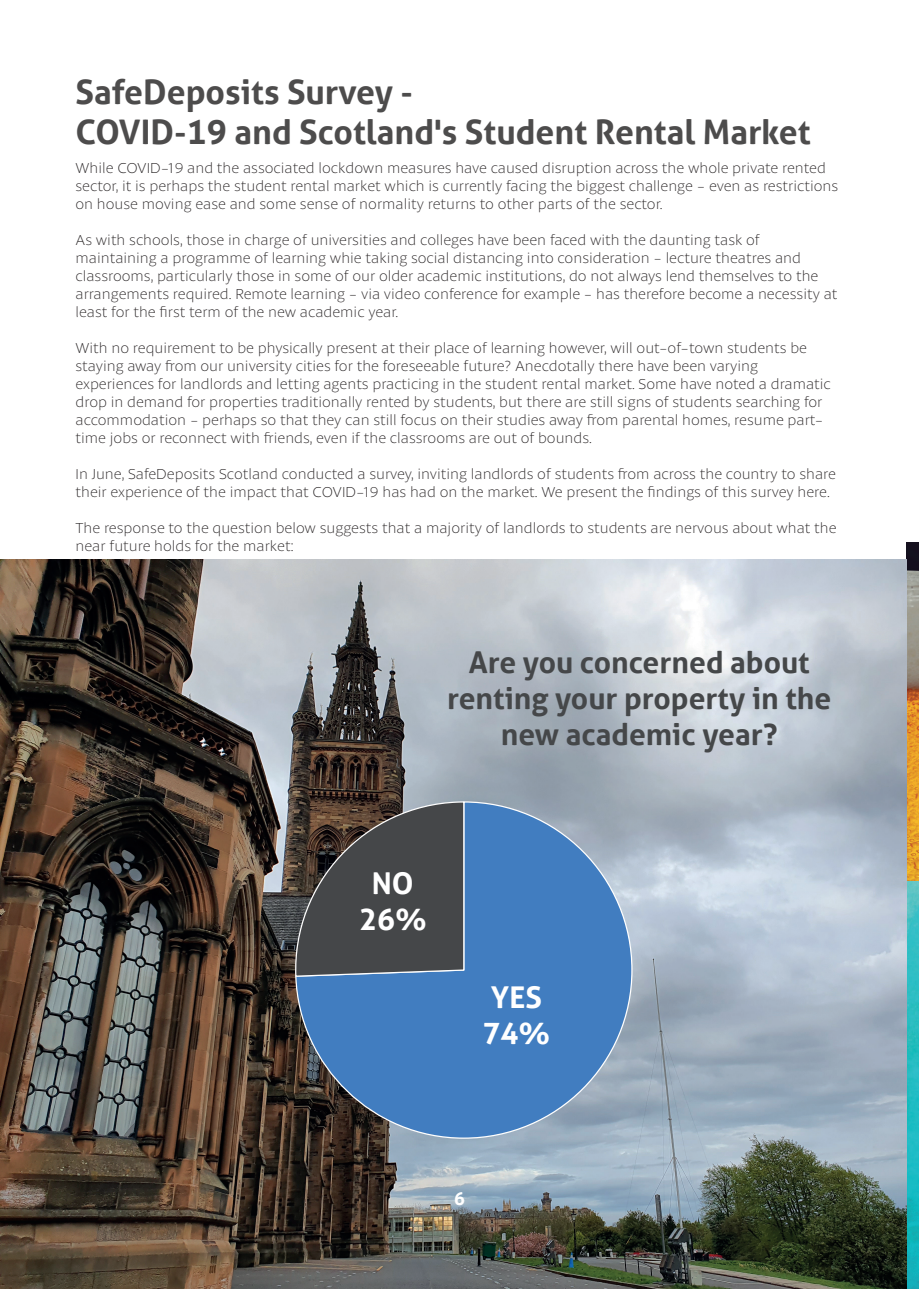
<style>
.page{position:relative;width:919px;height:1289px;background:#fff}
.page>*{position:absolute;margin:0;border:0;box-sizing:border-box;transform-origin:0 0}
.t1{font:700 33.75px "Aller";color:#4d4c4c}
.t2{font:700 30px/36px "Aller";color:#454749;text-align:center}
.t3{font:700 30px "Aller";color:#fff}
.t4{font:700 18px "Aller";color:#fff}
.t5{font:100 15px/18px "Petala Pro";color:#231f20}
</style>
<div class="page">
<img style="left:906px;top:542px;width:12px;height:746px">
<img style="left:0;top:559px;width:906px;height:729px">
<svg style="left:294px;top:800px;width:339px;height:339px;background:#4e7eb4"></svg>
<svg style="left:292px;top:800px;width:173px;height:177px;background:#4b4b4b"></svg>
<p class="t1" style="left:75px;top:71px;width:339px">SafeDeposits Survey -</p>
<p class="t1" style="left:75px;top:111px;width:736px">COVID-19 and Scotland's Student Rental Market</p>
<p class="t5" style="left:75px;top:159px;width:764px">While COVID-19 and the associated lockdown measures have caused disruption across the whole private rented sector, it is perhaps the student rental market which is currently facing the biggest challenge - even as restrictions on house moving ease and some sense of normality returns to other parts of the sector.</p>
<p class="t5" style="left:75px;top:231px;width:685px">As with schools, those in charge of universities and colleges have been faced with the daunting task of</p>
<p class="t5" style="left:75px;top:249px;width:763px">maintaining a programme of learning whie taking social distancing into consideration - lecture theatres and classrooms, particularly those in some of our older academic institutions, do not always lend themselves to the arrangements required. Remote learning - via video conference for example - has therefore become a necessity at least for the first term of the new academic year.</p>
<p class="t5" style="left:75px;top:339px;width:733px">With no requirement to be physically present at their place of learning however, will out-of-town students be staying away from our university cities for the foreseeable future? Anecdotally there have been varying</p>
<p class="t5" style="left:75px;top:375px;width:756px">experiences for landlords and letting agents practicing in the student rental market. Some have noted a dramatic drop in demand for properties traditionally rented by students, but there are still signs of students searching for accommodation - perhaps so that they can still focus on their studies away from parental homes, resume part&shy;time jobs or reconnect with friends, even if the classrooms are out of bounds.</p>
<p class="t5" style="left:75px;top:465px;width:762px">In June, SafeDeposits Scotland conducted a survey, inviting landlords of students from across the country to share their experience of the impact that COVID-19 has had on the market. We present the findings of this survey here.</p>
<p class="t5" style="left:75px;top:519px;width:762px">The response to the question below suggests that a majority of landlords to students are nervous about what the near future holds for the market:</p>
<p class="t2" style="left:447px;top:644px;width:386px">Are you concerned about renting your property in the new academic year?</p>
<p class="t3" style="left:372px;top:865px;width:43px">NO</p>
<p class="t3" style="left:359px;top:901px;width:69px">26%</p>
<p class="t3" style="left:491px;top:978px;width:52px">YES</p>
<p class="t3" style="left:482px;top:1014px;width:69px">74%</p>
<p class="t4" style="left:454px;top:1187px;width:12px">6</p>
</div>
